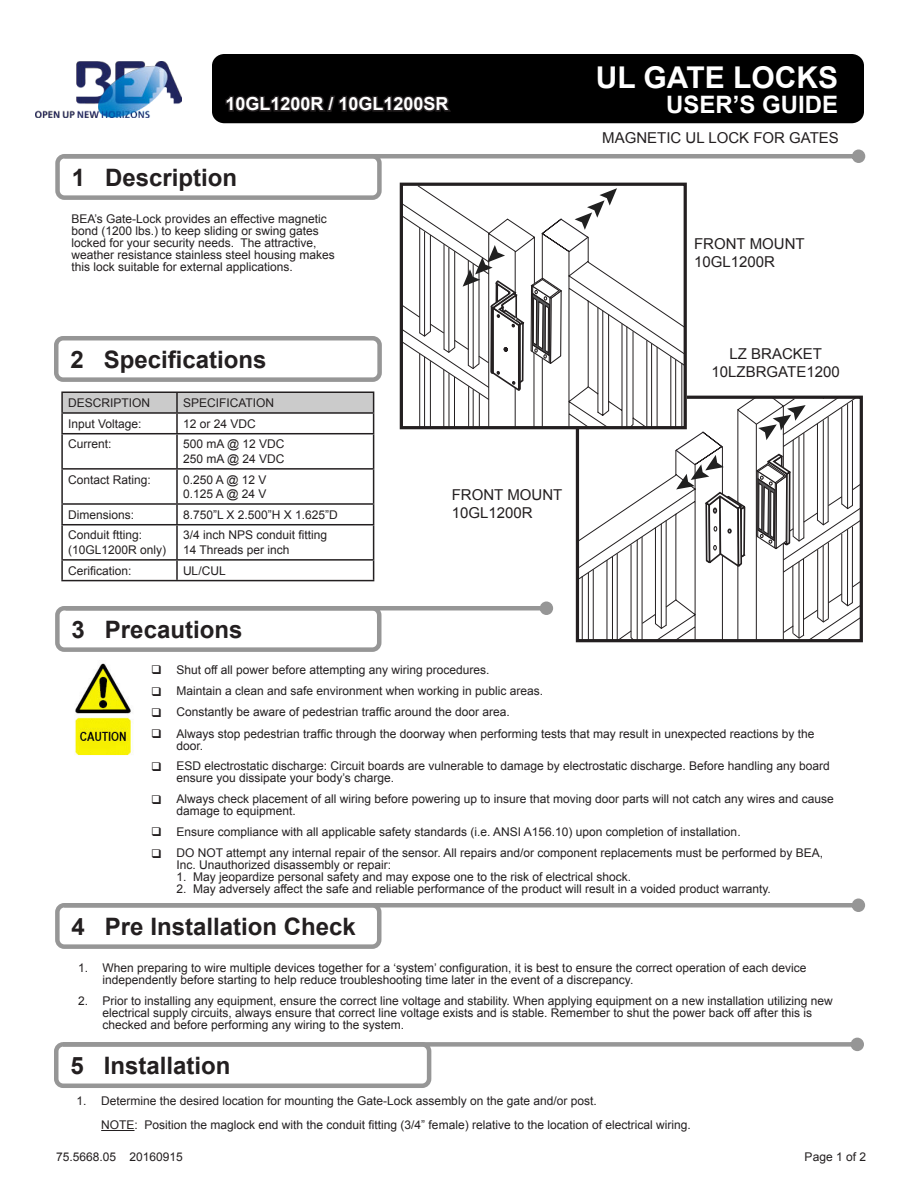
<style>
.page{position:relative;width:918px;height:1188px;background:#fff}
.page>*{position:absolute;margin:0;border:0;box-sizing:border-box;transform-origin:0 0}
.t1{font:700 30px "Arial";color:#fff}
.t2{font:700 24px "Arial";color:#231f20}
.t3{font:700 24px "Arial";color:#fff}
.t4{font:700 18px "Arial";color:#fff}
.t5{font:15px/18px "Arial";color:#231f20}
.t6{font:12px/12px "Arial";color:#231f20}
</style>
<div class="page">
<div style="left:212px;top:54px;width:652px;height:69px;background:#000;border-radius:12px"></div>
<div style="left:55px;top:154px;width:327px;height:46px;border:5px solid #969696;border-radius:7px"></div>
<svg style="left:64px;top:149px;width:801px;height:14px"></svg>
<div style="left:55px;top:606px;width:326px;height:46px;border:5px solid #969696;border-radius:7px"></div>
<img style="left:75px;top:663px;width:59px;height:93px">
<div style="left:55px;top:903px;width:326px;height:46px;border:5px solid #969696;border-radius:7px"></div>
<svg style="left:64px;top:898px;width:801px;height:14px"></svg>
<div style="left:54px;top:1042px;width:377px;height:46px;border:5px solid #969696;border-radius:7px"></div>
<svg style="left:63px;top:1038px;width:801px;height:13px"></svg>
<hr style="left:101px;top:1130px;width:34px;height:1px;background:#231f20">
<svg style="left:747px;top:396px;width:36px;height:246px"></svg>
<hr style="left:783px;top:543px;width:1px;height:98px;background:#231f20">
<hr style="left:756px;top:424px;width:1px;height:217px;background:#231f20">
<hr style="left:792px;top:566px;width:1px;height:68px;background:#231f20">
<hr style="left:799px;top:562px;width:1px;height:76px;background:#231f20">
<hr style="left:803px;top:559px;width:1px;height:76px;background:#231f20">
<hr style="left:817px;top:550px;width:1px;height:68px;background:#231f20">
<hr style="left:823px;top:546px;width:1px;height:76px;background:#231f20">
<hr style="left:828px;top:542px;width:1px;height:77px;background:#231f20">
<hr style="left:841px;top:534px;width:1px;height:67px;background:#231f20">
<hr style="left:847px;top:529px;width:1px;height:77px;background:#231f20">
<hr style="left:852px;top:527px;width:1px;height:76px;background:#231f20">
<svg style="left:782px;top:580px;width:81px;height:62px"></svg>
<svg style="left:755px;top:396px;width:108px;height:177px"></svg>
<svg style="left:61px;top:178px;width:686px;height:464px"></svg>
<img style="left:35px;top:61px;width:146px;height:56px">
<svg style="left:225px;top:95px;width:226px;height:17px"></svg>
<h3 class="t4" style="left:225px;top:97px;width:225px">10GL1200R / 10GL1200SR</h3>
<h2 class="t2" style="left:72px;top:161px;width:167px">1 Description</h2>
<p class="t6" style="left:71px;top:214px;width:265px">BEA’s Gate-Lock provides an effective magnetic bond (1200 lbs.) to keep sliding or swing gates locked for your security needs. The attractive, weather resistance stainless steel housing makes this lock suitable for external applications.</p>
<h2 class="t2" style="left:70px;top:343px;width:198px">2 Specifications</h2>
<p class="t6" style="left:68px;top:398px;width:84px">DESCRIPTION</p>
<p class="t6" style="left:183px;top:398px;width:93px">SPECIFICATION</p>
<p class="t6" style="left:68px;top:419px;width:75px">Input Voltage:</p>
<p class="t6" style="left:183px;top:419px;width:74px">12 or 24 VDC</p>
<p class="t6" style="left:68px;top:439px;width:45px">Current:</p>
<p class="t6" style="left:183px;top:438px;width:103px;line-height:14.4px">500 mA @ 12 VDC<br>250 mA @ 24 VDC</p>
<p class="t6" style="left:68px;top:474px;width:84px">Contact Rating:</p>
<p class="t6" style="left:183px;top:473px;width:85px;line-height:14.4px">0.250 A @ 12 V<br>0.125 A @ 24 V</p>
<p class="t6" style="left:68px;top:510px;width:68px">Dimensions:</p>
<p class="t6" style="left:183px;top:510px;width:156px">8.750”L X 2.500”H X 1.625”D</p>
<p class="t6" style="left:68px;top:529px;width:100px;line-height:14.4px">Conduit ftting: (10GL1200R only)</p>
<p class="t6" style="left:183px;top:528px;width:146px;line-height:14.4px">3/4 inch NPS conduit fitting<br>14 Threads per inch</p>
<p class="t6" style="left:68px;top:565px;width:65px">Cerification:</p>
<p class="t6" style="left:183px;top:565px;width:44px">UL/CUL</p>
<p class="t5" style="left:452px;top:487px;width:112px">FRONT MOUNT<br>10GL1200R</p>
<h1 class="t1" style="left:596px;top:66px;width:244px">UL GATE LOCKS</h1>
<h2 class="t3" style="left:666px;top:96px;width:174px">USER’S GUIDE</h2>
<p class="t5" style="left:602px;top:130px;width:238px">MAGNETIC UL LOCK FOR GATES</p>
<p class="t5" style="left:694px;top:236px;width:112px">FRONT MOUNT<br>10GL1200R</p>
<p class="t5" style="left:712px;top:346px;width:130px;text-align:center">LZ BRACKET<br>10LZBRGATE1200</p>
<h2 class="t2" style="left:72px;top:613px;width:172px">3 Precautions</h2>
<p class="t6" style="left:151px;top:665px;width:340px">❑ Shut off all power before attempting any wiring procedures.</p>
<p class="t6" style="left:151px;top:686px;width:393px">❑ Maintain a clean and safe environment when working in public areas.</p>
<p class="t6" style="left:151px;top:706px;width:360px">❑ Constantly be aware of pedestrian traffic around the door area.</p>
<p class="t6" style="left:176px;top:728px;width:640px;text-indent:-25px">❑ Always stop pedestrian traffic through the doorway when performing tests that may result in unexpected reactions by the door.</p>
<p class="t6" style="left:176px;top:761px;width:655px;text-indent:-25px">❑ ESD electrostatic discharge: Circuit boards are vulnerable to damage by electrostatic discharge. Before handling any board ensure you dissipate your body’s charge.</p>
<p class="t6" style="left:176px;top:794px;width:659px;text-indent:-25px">❑ Always check placement of all wiring before powering up to insure that moving door parts will not catch any wires and cause damage to equipment.</p>
<p class="t6" style="left:151px;top:827px;width:591px">❑ Ensure compliance with all applicable safety standards (i.e. ANSI A156.10) upon completion of installation.</p>
<p class="t6" style="left:176px;top:848px;width:648px;text-indent:-25px">❑ DO NOT attempt any internal repair of the sensor. All repairs and/or component replacements must be performed by BEA,<br>Inc. Unauthorized disassembly or repair:</p>
<p class="t6" style="left:176px;top:872px;width:456px">1. May jeopardize personal safety and may expose one to the risk of electrical shock.</p>
<p class="t6" style="left:176px;top:884px;width:596px">2. May adversely affect the safe and reliable performance of the product will result in a voided product warranty.</p>
<h2 class="t2" style="left:72px;top:910px;width:286px">4 Pre Installation Check</h2>
<p class="t6" style="left:103px;top:963px;width:705px;text-indent:-25px">1. When preparing to wire multiple devices together for a ‘system’ configuration, it is best to ensure the correct operation of each device independently before starting to help reduce troubleshooting time later in the event of a discrepancy.</p>
<p class="t6" style="left:103px;top:996px;width:732px;text-indent:-25px">2. Prior to installing any equipment, ensure the correct line voltage and stability. When applying equipment on a new installation utilizing new electrical supply circuits, always ensure that correct line voltage exists and is stable. Remember to shut the power back off after this is checked and before performing any wiring to the system.</p>
<h2 class="t2" style="left:70px;top:1050px;width:162px">5 Installation</h2>
<p class="t6" style="left:101px;top:1090px;width:591px;line-height:24px;text-indent:-25px">1. Determine the desired location for mounting the Gate-Lock assembly on the gate and/or post.<br>NOTE: Position the maglock end with the conduit fitting (3/4” female) relative to the location of electrical wiring.</p>
<p class="t6" style="left:56px;top:1152px;width:128px">75.5668.05 20160915</p>
<p class="t6" style="left:805px;top:1152px;width:63px">Page 1 of 2</p>
</div>
